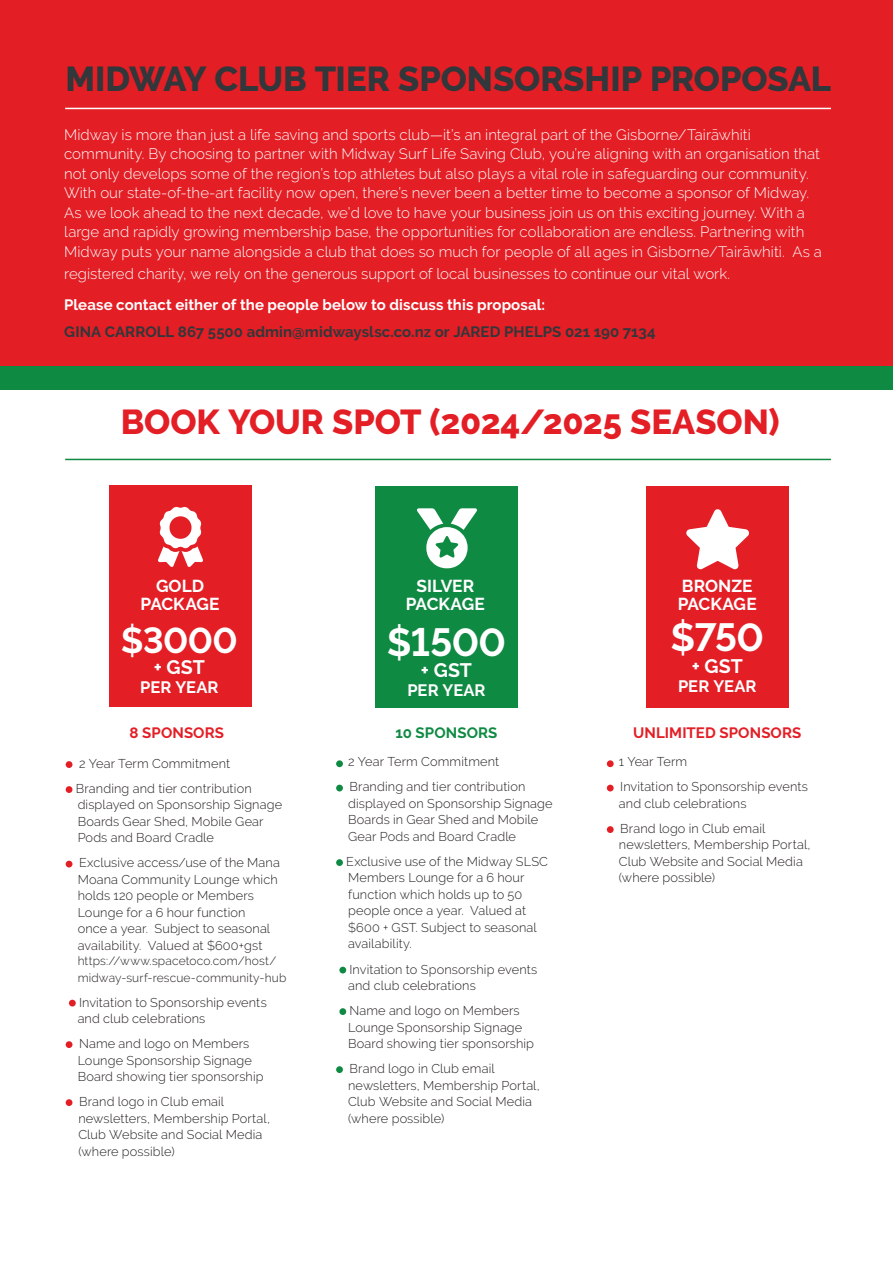
<style>
.page{position:relative;width:893px;height:1263px;background:#fff}
.page>*{position:absolute;margin:0;border:0;box-sizing:border-box;transform-origin:0 0}
.t1{font:700 39.15px "Raleway";letter-spacing:-.015em;color:#fff}
.t2{font:700 36px "Raleway";color:#fff}
.t3{font:800 34.5px "Raleway";letter-spacing:-.005em;color:#31373a}
.t4{font:800 34.5px "Raleway";letter-spacing:-.005em;color:#e31e25}
.t5{font:700 19.5px "Raleway";color:#fff}
.t6{font:700 17.25px/18px "Raleway";color:#fff;text-align:center}
.t7{font:700 16.5px "Raleway";letter-spacing:-.005em;color:#fff}
.t8{font:300 15px/19.5px "Raleway";letter-spacing:.005em;color:#fff}
.t9{font:700 15px "Raleway";letter-spacing:.005em;color:#31373a}
.t10{font:700 15px "Raleway";letter-spacing:.005em;color:#fff}
.t11{font:700 15px "Raleway";letter-spacing:.01em;color:#e31e25}
.t12{font:700 15px "Raleway";letter-spacing:.01em;color:#0f8a43}
.t13{font:300 12.75px/16.5px "Raleway";letter-spacing:.01em;color:#231f20}
.t14{font:300 12px/16.5px "Raleway";letter-spacing:.01em;color:#231f20}
</style>
<div class="page">
<div style="left:0;top:0;width:893px;height:389px;background:#0f8a43"></div>
<div style="left:0;top:0;width:893px;height:366px;background:#e31e25"></div>
<div style="left:109px;top:485px;width:142px;height:222px;background:#e31e25"></div>
<div style="left:375px;top:487px;width:143px;height:221px;background:#0f8a43"></div>
<div style="left:646px;top:487px;width:142px;height:221px;background:#e31e25"></div>
<div style="left:66px;top:761px;width:6px;height:7px;background:#e31e25;border-radius:50%"></div>
<div style="left:66px;top:786px;width:6px;height:7px;background:#e31e25;border-radius:50%"></div>
<svg style="left:66px;top:861px;width:6px;height:6px"></svg>
<div style="left:69px;top:1000px;width:7px;height:6px;background:#e31e25;border-radius:50%"></div>
<div style="left:66px;top:1041px;width:6px;height:7px;background:#e31e25;border-radius:50%"></div>
<div style="left:66px;top:1099px;width:6px;height:7px;background:#e31e25;border-radius:50%"></div>
<div style="left:336px;top:760px;width:7px;height:7px;background:#0f8a43;border-radius:50%"></div>
<div style="left:336px;top:785px;width:7px;height:6px;background:#0f8a43;border-radius:50%"></div>
<div style="left:336px;top:859px;width:7px;height:7px;background:#0f8a43;border-radius:50%"></div>
<div style="left:339px;top:967px;width:7px;height:6px;background:#0f8a43;border-radius:50%"></div>
<div style="left:339px;top:1008px;width:7px;height:7px;background:#0f8a43;border-radius:50%"></div>
<div style="left:336px;top:1066px;width:7px;height:7px;background:#0f8a43;border-radius:50%"></div>
<div style="left:607px;top:760px;width:7px;height:7px;background:#e31e25;border-radius:50%"></div>
<div style="left:607px;top:785px;width:7px;height:6px;background:#e31e25;border-radius:50%"></div>
<div style="left:607px;top:826px;width:7px;height:7px;background:#e31e25;border-radius:50%"></div>
<hr style="left:65px;top:108px;width:766px;height:1px;background:#fff">
<hr style="left:65px;top:459px;width:766px;height:1px;background:#0f8a43">
<h3 class="t3" style="left:66px;top:59px;width:767px">MIDWAY CLUB TIER SPONSORSHIP PROPOSAL</h3>
<p class="t8" style="left:64px;top:125px;width:759px">Midway is more than just a life saving and sports club—it’s an integral part of the Gisborne/Tairāwhiti community. By choosing to partner with Midway Surf Life Saving Club, you’re aligning with an organisation that not only develops some of the region’s top athletes but also plays a vital role in safeguarding our community.<br>With our state-of-the-art facility now open, there’s never been a better time to become a sponsor of Midway.<br>As we look ahead to the next decade, we’d love to have your business join us on this exciting journey. With a large and rapidly growing membership base, the opportunities for collaboration are endless. Partnering with Midway puts your name alongside a club that does so much for people of all ages in Gisborne/Tairāwhiti. As a</p>
<p class="t8" style="left:64px;top:264px;width:667px">registered charity, we rely on the generous support of local businesses to continue our vital work.</p>
<p class="t10" style="left:64px;top:296px;width:483px">Please contact either of the people below to discuss this proposal:</p>
<p class="t9" style="left:64px;top:323px;width:593px">GINA CARROLL 867 5500 admin@midwayslsc.co.nz or JARED PHELPS 021 190 7134</p>
<h3 class="t4" style="left:121px;top:402px;width:660px">BOOK YOUR SPOT (2024/2025 SEASON)</h3>
<h3 class="t6" style="left:140px;top:577px;width:81px">GOLD<br>PACKAGE</h3>
<h2 class="t2" style="left:121px;top:619px;width:119px">$3000</h2>
<h3 class="t5" style="left:154px;top:656px;width:53px">+ GST</h3>
<p class="t7" style="left:140px;top:678px;width:80px">PER YEAR</p>
<p class="t11" style="left:130px;top:724px;width:96px">8 SPONSORS</p>
<p class="t13" style="left:76px;top:751px;width:177px;line-height:25px">2 Year Term Commitment<br>Branding and tier contribution</p>
<p class="t13" style="left:78px;top:797px;width:206px">displayed on Sponsorship Signage<br>Boards Gear Shed, Mobile Gear<br>Pods and Board Cradle</p>
<p class="t13" style="left:78px;top:855px;width:204px">Exclusive access/use of the Mana<br>Moana Community Lounge which holds 120 people or Members<br>Lounge for a 6 hour function<br>once a year. Subject to seasonal availability. Valued at $600+gst</p>
<p class="t14" style="left:78px;top:952px;width:210px">https://www.spacetoco.com/host/ midway-surf-rescue-community-hub</p>
<p class="t13" style="left:78px;top:994px;width:191px">Invitation to Sponsorship events and club celebrations</p>
<p class="t13" style="left:78px;top:1035px;width:187px">Name and logo on Members<br>Lounge Sponsorship Signage<br>Board showing tier sponsorship</p>
<p class="t13" style="left:78px;top:1093px;width:193px">Brand logo in Club email newsletters, Membership Portal,<br>Club Website and Social Media (where possible)</p>
<h3 class="t6" style="left:406px;top:577px;width:81px">SILVER<br>PACKAGE</h3>
<h1 class="t1" style="left:387px;top:619px;width:121px">$1500</h1>
<h3 class="t5" style="left:421px;top:659px;width:53px">+ GST</h3>
<p class="t7" style="left:407px;top:681px;width:80px">PER YEAR</p>
<p class="t12" style="left:395px;top:724px;width:103px">10 SPONSORS</p>
<p class="t13" style="left:348px;top:749px;width:179px;line-height:25px">2 Year Term Commitment<br>Branding and tier contribution</p>
<p class="t13" style="left:348px;top:795px;width:206px">displayed on Sponsorship Signage<br>Boards in Gear Shed and Mobile<br>Gear Pods and Board Cradle</p>
<p class="t13" style="left:346px;top:853px;width:203px">Exclusive use of the Midway SLSC<br>Members Lounge for a 6 hour function which holds up to 50 people once a year. Valued at $600 + GST. Subject to seasonal availability.</p>
<p class="t13" style="left:348px;top:961px;width:191px">Invitation to Sponsorship events and club celebrations</p>
<p class="t13" style="left:348px;top:1002px;width:187px">Name and logo on Members<br>Lounge Sponsorship Signage<br>Board showing tier sponsorship</p>
<p class="t13" style="left:348px;top:1060px;width:193px">Brand logo in Club email newsletters, Membership Portal,<br>Club Website and Social Media (where possible)</p>
<h3 class="t6" style="left:682px;top:577px;width:72px">BRONZE</h3>
<h3 class="t6" style="left:678px;top:595px;width:81px">PACKAGE</h3>
<h1 class="t1" style="left:670px;top:615px;width:95px">$750</h1>
<h3 class="t5" style="left:692px;top:655px;width:53px">+ GST</h3>
<p class="t7" style="left:678px;top:677px;width:80px">PER YEAR</p>
<p class="t11" style="left:633px;top:724px;width:170px">UNLIMITED SPONSORS</p>
<p class="t13" style="left:619px;top:749px;width:191px;line-height:25px">1 Year Term<br>Invitation to Sponsorship events</p>
<p class="t13" style="left:619px;top:791px;width:148px;line-height:25px">and club celebrations<br>Brand logo in Club email</p>
<p class="t13" style="left:619px;top:837px;width:193px">newsletters, Membership Portal,<br>Club Website and Social Media (where possible)</p>
</div>
